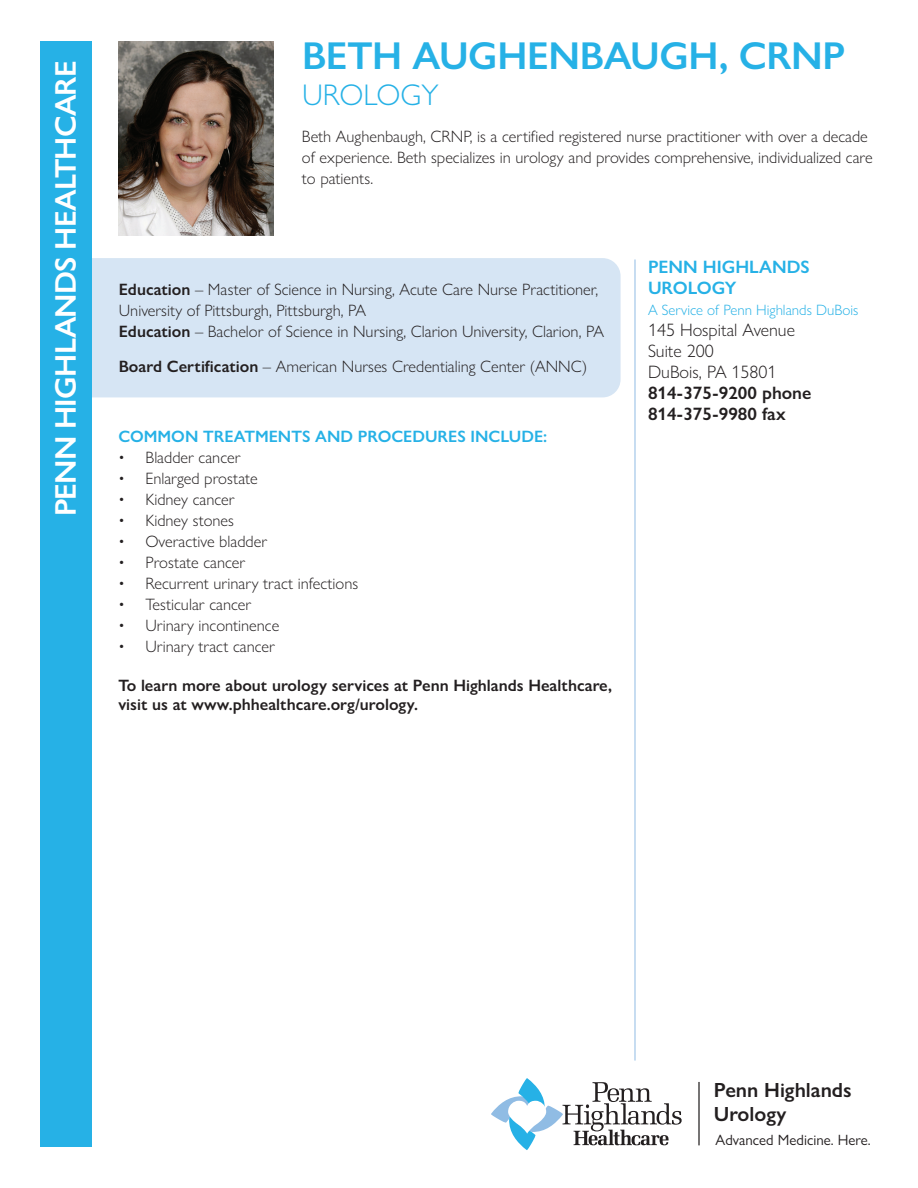
<style>
.page{position:relative;width:918px;height:1188px;background:#fff}
.page>*{position:absolute;margin:0;border:0;box-sizing:border-box;transform-origin:0 0}
.t1{font:600 39px "Gill Sans Nova";letter-spacing:-.01em;color:#26b1e6}
.t2{font:600 30px "Gill Sans Nova";letter-spacing:-.025em;color:#fff}
.t3{font:300 30px "Gill Sans Nova";color:#26b1e6}
.t4{font:600 20.55px/24.3px "Gill Sans Nova";color:#231f20}
.t5{font:300 18px/21px "Gill Sans Nova";color:#231f20}
.t6{font:600 18px/21px "Gill Sans Nova";color:#231f20}
.t7{font:600 18px/21px "Gill Sans Nova";color:#26b1e6}
.t8{font:300 16.5px/21px "Gill Sans Nova";color:#231f20}
.t9{font:600 16.5px/19.5px "Gill Sans Nova";color:#231f20}
.t10{font:600 16.5px "Gill Sans Nova";color:#26b1e6}
.t11{font:300 15px "Gill Sans Nova";color:#26b1e6}
.t12{font:15px "Gill Sans Nova";color:#231f20}
.s1{font-weight:600}
</style>
<div class="page">
<img style="left:119px;top:41px;width:154px;height:194px">
<div style="left:59px;top:258px;width:562px;height:139px;background:#d6e5f4;border-radius:18px"></div>
<div style="left:41px;top:41px;width:51px;height:1106px;background:#26b1e6"></div>
<hr style="left:635px;top:260px;width:1px;height:801px;background:#90bce4">
<svg style="left:491px;top:1078px;width:191px;height:72px"></svg>
<hr style="left:698px;top:1082px;width:2px;height:63px;background:#231f20">
<h2 class="t2" style="left:47px;top:516px;width:457px;rotate:-90deg">PENN HIGHLANDS HEALTHCARE</h2>
<h1 class="t1" style="left:302px;top:32px;width:545px">BETH AUGHENBAUGH, CRNP</h1>
<h2 class="t3" style="left:302px;top:77px;width:138px">UROLOGY</h2>
<p class="t8" style="left:302px;top:125px;width:572px">Beth Aughenbaugh, CRNP, is a certified registered nurse practitioner with over a decade of experience. Beth specializes in urology and provides comprehensive, individualized care to patients.</p>
<p class="t8" style="left:119px;top:279px;width:487px"><span class="s1">Education</span> – Master of Science in Nursing, Acute Care Nurse Practitioner,<br>University of Pittsburgh, Pittsburgh, PA<br><span class="s1">Education</span> – Bachelor of Science in Nursing, Clarion University, Clarion, PA</p>
<p class="t8" style="left:119px;top:355px;width:470px"><span class="s1">Board Certification</span> – American Nurses Credentialing Center (ANNC)</p>
<p class="t10" style="left:118px;top:426px;width:430px">COMMON TREATMENTS AND PROCEDURES INCLUDE:</p>
<p class="t8" style="left:118px;top:447px;width:124px">• Bladder cancer</p>
<p class="t8" style="left:118px;top:468px;width:141px">• Enlarged prostate</p>
<p class="t8" style="left:118px;top:489px;width:118px">• Kidney cancer</p>
<p class="t8" style="left:118px;top:510px;width:117px">• Kidney stones</p>
<p class="t8" style="left:118px;top:531px;width:150px">• Overactive bladder</p>
<p class="t8" style="left:118px;top:552px;width:128px">• Prostate cancer</p>
<p class="t8" style="left:118px;top:573px;width:241px">• Recurrent urinary tract infections</p>
<p class="t8" style="left:118px;top:594px;width:134px">• Testicular cancer</p>
<p class="t8" style="left:118px;top:615px;width:162px">• Urinary incontinence</p>
<p class="t8" style="left:118px;top:636px;width:158px">• Urinary tract cancer</p>
<p class="t9" style="left:118px;top:675px;width:495px">To learn more about urology services at Penn Highlands Healthcare, visit us at www.phhealthcare.org/urology.</p>
<p class="t7" style="left:648px;top:256px;width:163px">PENN HIGHLANDS<br>UROLOGY</p>
<p class="t11" style="left:648px;top:300px;width:212px">A Service of Penn Highlands DuBois</p>
<p class="t5" style="left:648px;top:319px;width:148px">145 Hospital Avenue<br>Suite 200<br>DuBois, PA 15801</p>
<p class="t6" style="left:648px;top:382px;width:165px">814-375-9200 phone<br>814-375-9980 fax</p>
<p class="t4" style="left:714px;top:1078px;width:139px">Penn Highlands<br>Urology</p>
<p class="t12" style="left:716px;top:1131px;width:157px">Advanced Medicine. Here.</p>
</div>
